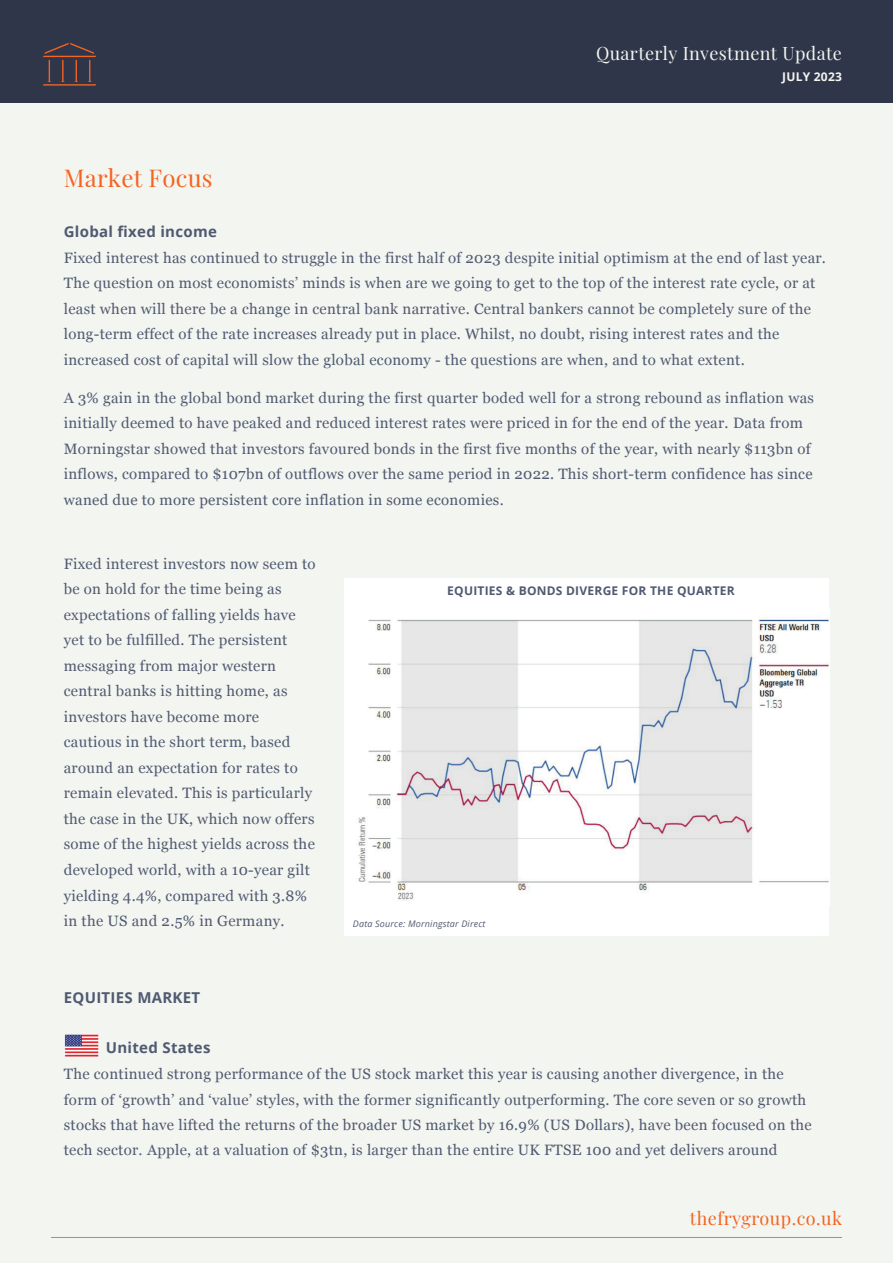
<style>
.page{position:relative;width:893px;height:1263px;background:#f3f5f0}
.page>*{position:absolute;margin:0;border:0;box-sizing:border-box;transform-origin:0 0}
.t1{font:24px "Playfair Display";letter-spacing:.01em;color:#f36421}
.t2{font:18px "Playfair Display";letter-spacing:.02em;color:#f3f5f0}
.t3{font:18px "Playfair Display";letter-spacing:.025em;color:#f36421}
.t4{font:15px/25.5px "Georgia";letter-spacing:.02em;color:#505a71}
.t5{font:700 15px "Open Sans";letter-spacing:.02em;color:#505a71}
.t6{font:700 12px "Open Sans";letter-spacing:.02em;color:#505a71}
.t7{font:700 12px "Open Sans";letter-spacing:.02em;color:#f3f5f0}
.t8{font:italic 9px "Open Sans";letter-spacing:.02em;color:#505a71}
</style>
<div class="page">
<div style="left:0;top:0;width:893px;height:102px;background:#2f3649"></div>
<svg style="left:43px;top:43px;width:53px;height:43px"></svg>
<hr style="left:51px;top:1237px;width:791px;height:1px;background:#9392a4">
<div style="left:344px;top:578px;width:485px;height:357px;background:#fff"></div>
<img style="left:357px;top:619px;width:472px;height:282px">
<img style="left:64px;top:1034px;width:35px;height:23px">
<p class="t2" style="left:596px;top:40px;width:247px">Quarterly Investment Update</p>
<p class="t7" style="left:782px;top:68px;width:61px">JULY 2023</p>
<h1 class="t1" style="left:64px;top:161px;width:150px">Market Focus</h1>
<p class="t5" style="left:64px;top:221px;width:155px">Global fixed income</p>
<p class="t4" style="left:64px;top:245px;width:764px">Fixed interest has continued to struggle in the first half of 2023 despite initial optimism at the end of last year.<br>The question on most economists’ minds is when are we going to get to the top of the interest rate cycle, or at least when will there be a change in central bank narrative. Central bankers cannot be completely sure of the long-term effect of the rate increases already put in place. Whilst, no doubt, rising interest rates and the increased cost of capital will slow the global economy - the questions are when, and to what extent.</p>
<p class="t4" style="left:64px;top:385px;width:752px">A 3% gain in the global bond market during the first quarter boded well for a strong rebound as inflation was initially deemed to have peaked and reduced interest rates were priced in for the end of the year. Data from Morningstar showed that investors favoured bonds in the first five months of the year, with nearly $113bn of inflows, compared to $107bn of outflows over the same period in 2022. This short-term confidence has since waned due to more persistent core inflation in some economies.</p>
<p class="t4" style="left:64px;top:551px;width:253px">Fixed interest investors now seem to be on hold for the time being as expectations of falling yields have yet to be fulfilled. The persistent messaging from major western central banks is hitting home, as investors have become more cautious in the short term, based around an expectation for rates to remain elevated. This is particularly the case in the UK, which now offers some of the highest yields across the developed world, with a 10-year gilt yielding 4.4%, compared with 3.8% in the US and 2.5% in Germany.</p>
<p class="t6" style="left:447px;top:582px;width:289px">EQUITIES &amp; BONDS DIVERGE FOR THE QUARTER</p>
<p class="t8" style="left:353px;top:917px;width:134px">Data Source: Morningstar Direct</p>
<p class="t5" style="left:64px;top:986px;width:138px">EQUITIES MARKET</p>
<p class="t5" style="left:106px;top:1037px;width:106px">United States</p>
<p class="t4" style="left:64px;top:1061px;width:749px">The continued strong performance of the US stock market this year is causing another divergence, in the form of ‘growth’ and ‘value’ styles, with the former significantly outperforming. The core seven or so growth stocks that have lifted the returns of the broader US market by 16.9% (US Dollars), have been focused on the tech sector. Apple, at a valuation of $3tn, is larger than the entire UK FTSE 100 and yet delivers around</p>
<p class="t3" style="left:690px;top:1205px;width:153px">thefrygroup.co.uk</p>
</div>
